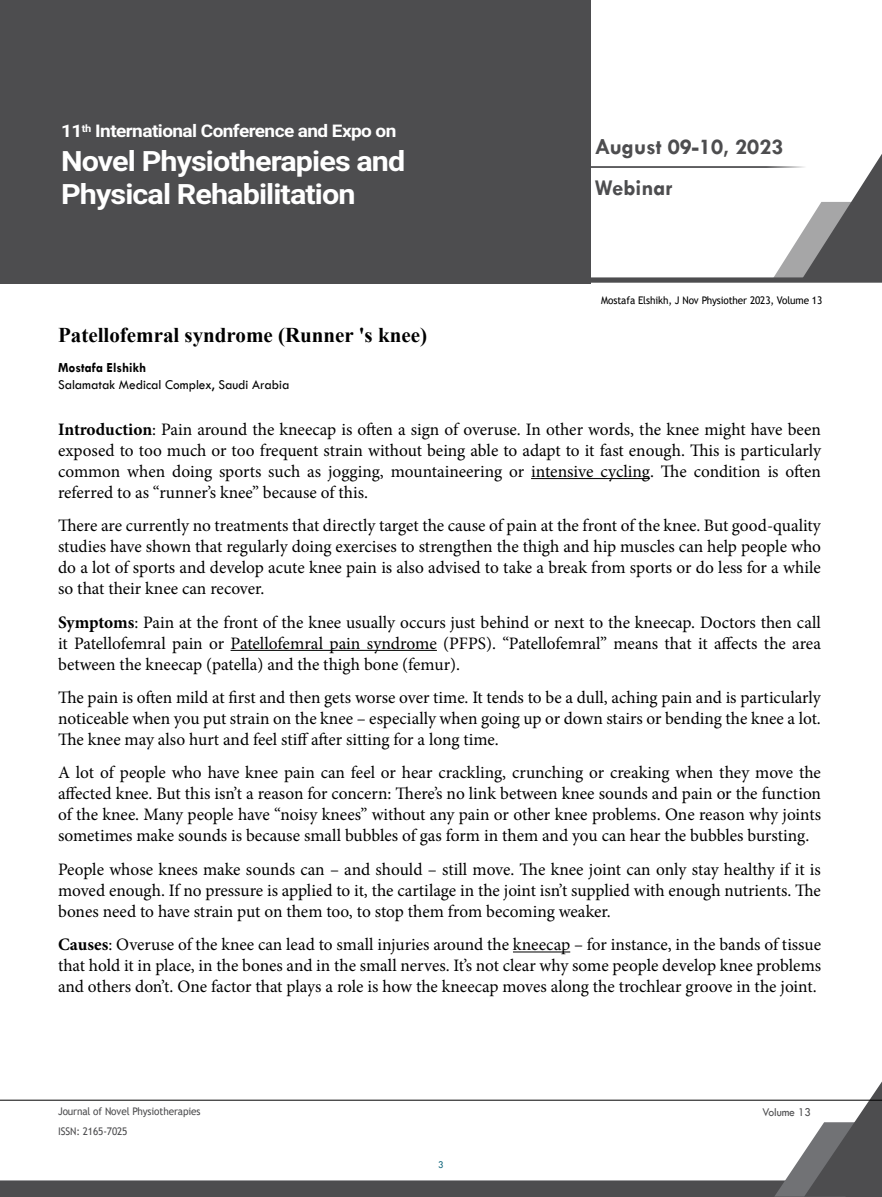
<style>
.page{position:relative;width:882px;height:1197px;background:#fff}
.page>*{position:absolute;margin:0;border:0;box-sizing:border-box;transform-origin:0 0}
.t1{font:700 28px/33.2px "Roboto";letter-spacing:-.03em;color:#fff;scale:1.09 1}
.t2{font:700 22.75px/41.1px "Tw Cen";color:#4d4d4f}
.t3{font:700 21px "Times New Roman";color:#000}
.t4{font:17.5px/21px "Minion Pro";color:#000;text-align:justify}
.t5{font:700 17.5px "Roboto";letter-spacing:-.03em;color:#fff;scale:1.09 1}
.t6{font:14px "Tw Cen";color:#000;scale:.95 1}
.t7{font:700 14px "Tw Cen";color:#000;scale:.95 1}
.t8{font:12.25px "Tw Cen";letter-spacing:-.01em;color:#4d4d4f;scale:.95 1}
.t9{font:10.5px "Trebuchet MS";letter-spacing:-.01em;color:#4d4d4f;scale:.95 1}
.t10{font:10.5px "Trebuchet MS";letter-spacing:-.01em;color:#000;scale:.95 1}
.t11{font:10.5px "Tw Cen";color:#15697e;scale:.95 1}
.s1{font-weight:700}
</style>
<div class="page">
<svg style="left:0;top:1081px;width:882px;height:116px"></svg>
<hr style="left:0;top:1100px;width:882px;height:1px;background:#000">
<div style="left:0;top:0;width:590px;height:283px;background:#4d4d4f"></div>
<svg style="left:590px;top:153px;width:292px;height:130px"></svg>
<hr style="left:531px;top:478px;width:119px;height:1px;background:#000">
<hr style="left:231px;top:650px;width:206px;height:1px;background:#000">
<hr style="left:513px;top:952px;width:57px;height:1px;background:#000">
<p class="t5" style="left:61px;top:119px;width:309px">11<sup>th</sup> International Conference and Expo on</p>
<h1 class="t1" style="left:61px;top:143px;width:317px">Novel Physiotherapies and<br>Physical Rehabilitation</h1>
<h2 class="t2" style="left:595px;top:126px;width:190px">August 09-10, 2023<br>Webinar</h2>
<p class="t10" style="left:601px;top:293px;width:234px">Mostafa Elshikh, J Nov Physiother 2023, Volume 13</p>
<p class="t3" style="left:58px;top:319px;width:371px">Patellofemral syndrome (Runner 's knee)</p>
<p class="t7" style="left:58px;top:359px;width:94px">Mostafa Elshikh</p>
<p class="t6" style="left:58px;top:376px;width:245px">Salamatak Medical Complex, Saudi Arabia</p>
<p class="t4" style="left:58px;top:419px;width:765px"><span class="s1">Introduction</span>: Pain around the kneecap is often a sign of overuse. In other words, the knee might have been exposed to too much or too frequent strain without being able to adapt to it fast enough. This is particularly common when doing sports such as jogging, mountaineering or intensive cycling. The condition is often referred to as “runner’s knee” because of this.</p>
<p class="t4" style="left:58px;top:515px;width:764px">There are currently no treatments that directly target the cause of pain at the front of the knee. But good-quality studies have shown that regularly doing exercises to strengthen the thigh and hip muscles can help people who do a lot of sports and develop acute knee pain is also advised to take a break from sports or do less for a while so that their knee can recover.</p>
<p class="t4" style="left:58px;top:612px;width:764px"><span class="s1">Symptoms</span>: Pain at the front of the knee usually occurs just behind or next to the kneecap. Doctors then call it Patellofemral pain or Patellofemral pain syndrome (PFPS). “Patellofemral” means that it affects the area between the kneecap (patella) and the thigh bone (femur).</p>
<p class="t4" style="left:58px;top:687px;width:764px">The pain is often mild at first and then gets worse over time. It tends to be a dull, aching pain and is particularly noticeable when you put strain on the knee – especially when going up or down stairs or bending the knee a lot.<br>The knee may also hurt and feel stiff after sitting for a long time.</p>
<p class="t4" style="left:58px;top:762px;width:765px">A lot of people who have knee pain can feel or hear crackling, crunching or creaking when they move the affected knee. But this isn’t a reason for concern: There’s no link between knee sounds and pain or the function of the knee. Many people have “noisy knees” without any pain or other knee problems. One reason why joints sometimes make sounds is because small bubbles of gas form in them and you can hear the bubbles bursting.</p>
<p class="t4" style="left:58px;top:859px;width:764px">People whose knees make sounds can – and should – still move. The knee joint can only stay healthy if it is moved enough. If no pressure is applied to it, the cartilage in the joint isn’t supplied with enough nutrients. The bones need to have strain put on them too, to stop them from becoming weaker.</p>
<p class="t4" style="left:58px;top:934px;width:765px"><span class="s1">Causes</span>: Overuse of the knee can lead to small injuries around the kneecap – for instance, in the bands of tissue that hold it in place, in the bones and in the small nerves. It’s not clear why some people develop knee problems and others don’t. One factor that plays a role is how the kneecap moves along the trochlear groove in the joint.</p>
<p class="t9" style="left:58px;top:1105px;width:152px">Journal of Novel Physiotherapies</p>
<p class="t8" style="left:762px;top:1104px;width:53px">Volume 13</p>
<p class="t9" style="left:58px;top:1125px;width:75px">ISSN: 2165-7025</p>
<p class="t11" style="left:438px;top:1159px;width:7px">3</p>
</div>
